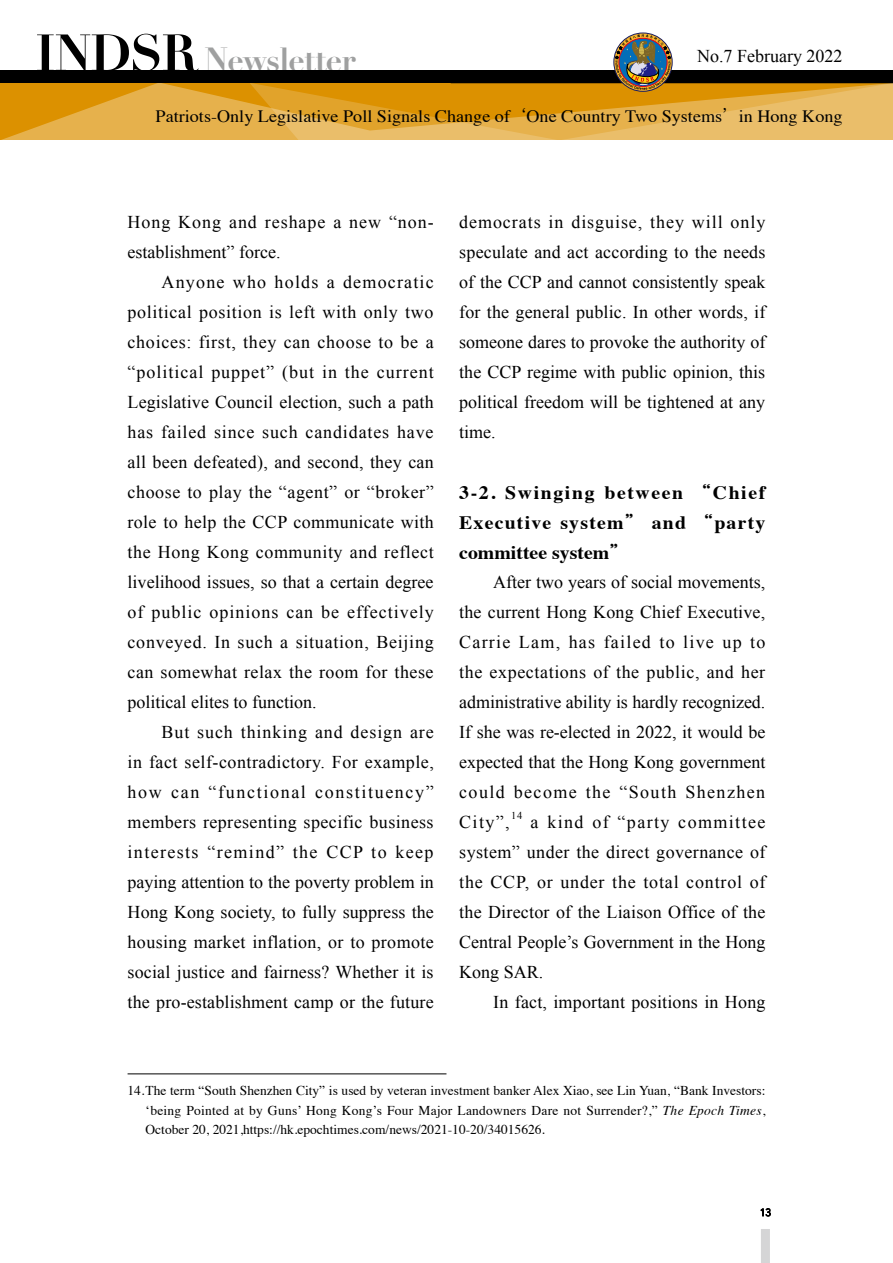
<style>
.page{position:relative;width:893px;height:1263px;background:#fff}
.page>*{position:absolute;margin:0;border:0;box-sizing:border-box;transform-origin:0 0}
.t1{font:700 32.7px "Didot";letter-spacing:-.03em;color:#9fa0a0}
.t2{font:700 18.9px/30px "Times";letter-spacing:.06em;color:#000;text-align:justify;scale:1.05 1}
.t3{font:18px/30px "Times New Roman";letter-spacing:.005em;color:#000;text-align:justify}
.t4{font:18px/30px "Times New Roman";letter-spacing:.055em;color:#000}
.t5{font:17.4px "Times";color:#000;scale:1.05 1}
.t6{font:13.5px/19.5px "Times";color:#000;text-align:justify}
.t7{font:10.5px "Times New Roman";color:#000}
.s1{font-size:50.55px;color:#000}
.s2{font-family:"Noto Serif CJ Ktc";font-size:16.5px}
.s3{font-family:"AR Ming B5";font-weight:800;font-size:18px}
.s4{font-style:italic}
</style>
<div class="page">
<svg style="left:0;top:83px;width:249px;height:57px;background:#e2a42e"></svg>
<svg style="left:761px;top:1208px;width:10px;height:8px"></svg>
<div style="left:0;top:70px;width:893px;height:13px;background:#000"></div>
<svg style="left:249px;top:34px;width:644px;height:106px"></svg>
<div style="left:761px;top:1229px;width:9px;height:34px;background:#d5d5d6"></div>
<hr style="left:128px;top:1073px;width:318px;height:1px;background:#000">
<h1 class="t1" style="left:35px;top:38px;width:322px"><span class="s1">INDSR</span> Newsletter</h1>
<p class="t3" style="left:697px;top:41px;width:147px">No.7 February 2022</p>
<p class="t5" style="left:156px;top:100px;width:656px">Patriots-Only Legislative Poll Signals Change of<span class="s2">‘</span>One Country Two Systems<span class="s2">’</span>in Hong Kong</p>
<p class="t4" style="left:128px;top:206px;width:308px">Hong Kong and reshape a new “non&shy;establishment” force.</p>
<p class="t3" style="left:128px;top:266px;width:308px;text-indent:34px">Anyone who holds a democratic political position is left with only two choices: first, they can choose to be a “political puppet” (but in the current Legislative Council election, such a path has failed since such candidates have all been defeated), and second, they can choose to play the “agent” or “broker” role to help the CCP communicate with the Hong Kong community and reflect livelihood issues, so that a certain degree of public opinions can be effectively conveyed. In such a situation, Beijing can somewhat relax the room for these political elites to function.</p>
<p class="t3" style="left:128px;top:716px;width:308px;text-indent:34px">But such thinking and design are in fact self-contradictory. For example, how can “functional constituency” members representing specific business interests “remind” the CCP to keep paying attention to the poverty problem in Hong Kong society, to fully suppress the housing market inflation, or to promote social justice and fairness? Whether it is the pro-establishment camp or the future</p>
<p class="t3" style="left:459px;top:206px;width:308px">democrats in disguise, they will only speculate and act according to the needs of the CCP and cannot consistently speak for the general public. In other words, if someone dares to provoke the authority of the CCP regime with public opinion, this political freedom will be tightened at any time.</p>
<p class="t2" style="left:459px;top:475px;width:293px">3-2. Swinging between <span class="s3">“</span>Chief Executive system<span class="s3">”</span> and <span class="s3">“</span>party committee system<span class="s3">”</span></p>
<p class="t3" style="left:459px;top:566px;width:308px;text-indent:34px">After two years of social movements, the current Hong Kong Chief Executive, Carrie Lam, has failed to live up to the expectations of the public, and her administrative ability is hardly recognized.<br>If she was re-elected in 2022, it would be expected that the Hong Kong government could become the “South Shenzhen City”,</p>
<p class="t7" style="left:511px;top:809px;width:13px">14</p>
<p class="t3" style="left:459px;top:806px;width:308px;text-indent:71px">a kind of “party committee system” under the direct governance of the CCP, or under the total control of the Director of the Liaison Office of the Central People’s Government in the Hong Kong SAR.</p>
<p class="t3" style="left:493px;top:986px;width:274px">In fact, important positions in Hong</p>
<p class="t6" style="left:146px;top:1080px;width:621px;text-indent:-18px">14. The term “South Shenzhen City” is used by veteran investment banker Alex Xiao, see Lin Yuan, “Bank Investors: ‘being Pointed at by Guns’ Hong Kong’s Four Major Landowners Dare not Surrender?,” <span class="s4">The Epoch Times</span>, October 20, 2021,https://hk.epochtimes.com/news/2021-10-20/34015626.</p>
</div>
